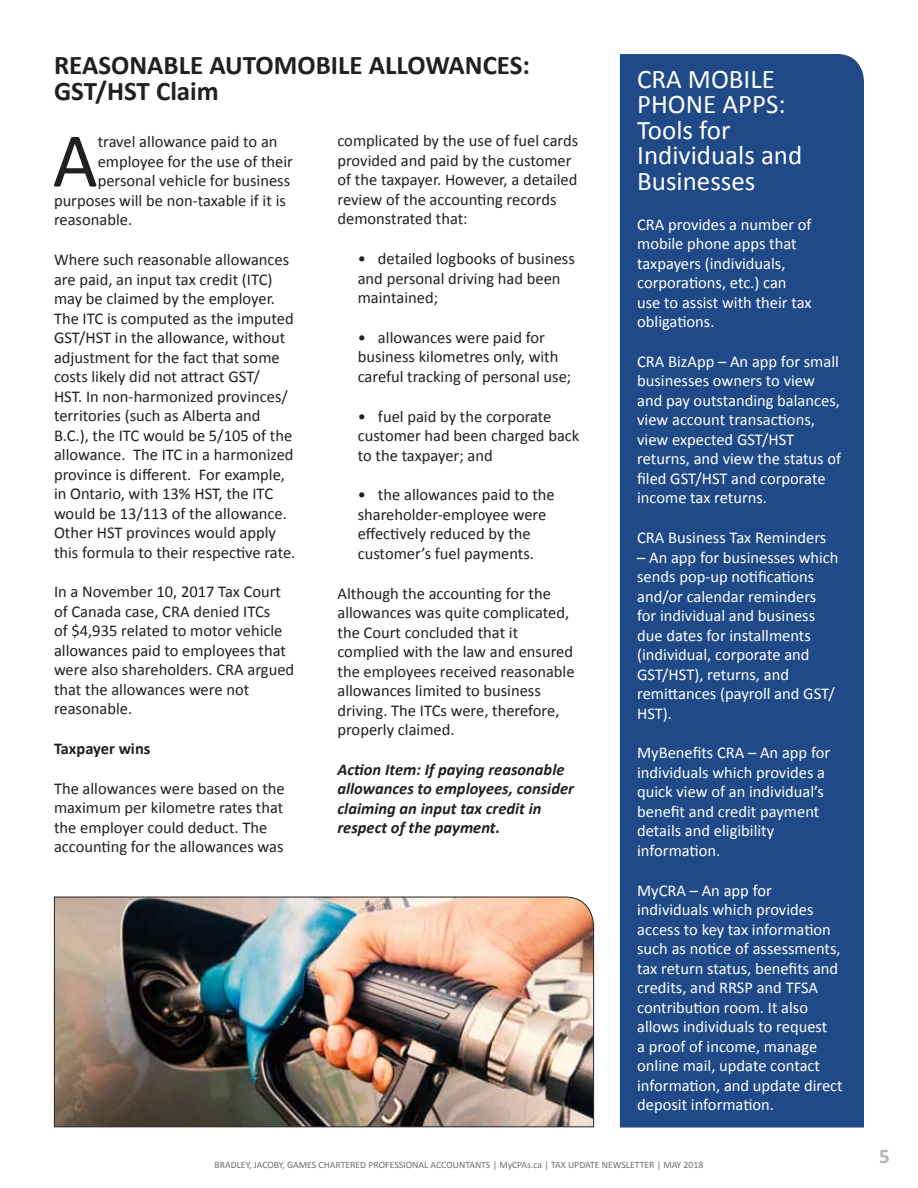
<style>
.page{position:relative;width:918px;height:1188px;background:#fff}
.page>*{position:absolute;margin:0;border:0;box-sizing:border-box;transform-origin:0 0}
.t1{font:78px "Calibri";color:#231f20}
.t2{font:27px/25.5px "Calibri";color:#fff}
.t3{font:700 27px/25.5px "Calibri";color:#231f20}
.t4{font:700 21px "Calibri";color:#b1b4b6}
.t5{font:16.5px/19.5px "Calibri";color:#231f20}
.t6{font:16.5px/19.5px "Calibri";color:#fff}
.t7{font:italic 700 16.5px/19.5px "Calibri";color:#231f20}
.t8{font:700 16.5px "Calibri";color:#231f20}
.t9{font:9.75px "Calibri";color:#6d6e71}
</style>
<div class="page">
<img style="left:54px;top:896px;width:540px;height:232px">
<div style="left:620px;top:54px;width:244px;height:1074px;background:#1f4987"></div>
<h2 class="t3" style="left:54px;top:51px;width:478px">REASONABLE AUTOMOBILE ALLOWANCES:<br>GST/HST Claim</h2>
<p class="t5" style="left:338px;top:130px;width:242px">complicated by the use of fuel cards provided and paid by the customer of the taxpayer. However, a detailed review of the accounting records demonstrated that:</p>
<p class="t5" style="left:358px;top:248px;width:219px">• detailed logbooks of business and personal driving had been maintained;</p>
<p class="t5" style="left:358px;top:327px;width:215px">• allowances were paid for business kilometres only, with careful tracking of personal use;</p>
<p class="t5" style="left:358px;top:406px;width:223px">• fuel paid by the corporate customer had been charged back to the taxpayer; and</p>
<p class="t5" style="left:358px;top:484px;width:199px">• the allowances paid to the shareholder-employee were effectively reduced by the customer’s fuel payments.</p>
<p class="t5" style="left:338px;top:583px;width:239px">Although the accounting for the allowances was quite complicated, the Court concluded that it complied with the law and ensured the employees received reasonable allowances limited to business driving. The ITCs were, therefore, properly claimed.</p>
<p class="t7" style="left:338px;top:759px;width:238px">Action Item: If paying reasonable allowances to employees, consider claiming an input tax credit in respect of the payment.</p>
<h1 class="t1" style="left:53px;top:112px;width:47px">A</h1>
<p class="t5" style="left:98px;top:131px;width:181px">travel allowance paid to an</p>
<p class="t5" style="left:98px;top:151px;width:197px">employee for the use of their</p>
<p class="t5" style="left:98px;top:170px;width:194px">personal vehicle for business</p>
<p class="t5" style="left:54px;top:190px;width:233px">purposes will be non-taxable if it is</p>
<p class="t5" style="left:54px;top:209px;width:80px">reasonable.</p>
<p class="t5" style="left:54px;top:249px;width:243px">Where such reasonable allowances are paid, an input tax credit (ITC) may be claimed by the employer.<br>The ITC is computed as the imputed GST/HST in the allowance, without adjustment for the fact that some costs likely did not attract GST/<br>HST. In non-harmonized provinces/ territories (such as Alberta and B.C.), the ITC would be 5/105 of the allowance. The ITC in a harmonized province is different. For example, in Ontario, with 13% HST, the ITC would be 13/113 of the allowance.<br>Other HST provinces would apply this formula to their respective rate.</p>
<p class="t5" style="left:54px;top:581px;width:242px">In a November 10, 2017 Tax Court of Canada case, CRA denied ITCs<br>of $4,935 related to motor vehicle allowances paid to employees that were also shareholders. CRA argued that the allowances were not reasonable.</p>
<p class="t8" style="left:54px;top:738px;width:98px">Taxpayer wins</p>
<p class="t5" style="left:54px;top:778px;width:232px">The allowances were based on the maximum per kilometre rates that the employer could deduct. The accounting for the allowances was</p>
<h2 class="t2" style="left:637px;top:65px;width:167px">CRA MOBILE<br>PHONE APPS:<br>Tools for<br>Individuals and<br>Businesses</h2>
<p class="t6" style="left:637px;top:213px;width:176px">CRA provides a number of mobile phone apps that taxpayers (individuals, corporations, etc.) can use to assist with their tax obligations.</p>
<p class="t6" style="left:637px;top:351px;width:206px">CRA BizApp – An app for small businesses owners to view and pay outstanding balances, view account transactions, view expected GST/HST returns, and view the status of filed GST/HST and corporate income tax returns.</p>
<p class="t6" style="left:637px;top:527px;width:191px">CRA Business Tax Reminders</p>
<p class="t6" style="left:637px;top:547px;width:203px">– An app for businesses which sends pop-up notifications and/or calendar reminders for individual and business due dates for installments (individual, corporate and<br>GST/HST), returns, and remittances (payroll and GST/<br>HST).</p>
<p class="t6" style="left:637px;top:742px;width:194px">MyBenefits CRA – An app for individuals which provides a quick view of an individual’s benefit and credit payment details and eligibility information.</p>
<p class="t6" style="left:637px;top:880px;width:207px">MyCRA – An app for individuals which provides access to key tax information such as notice of assessments, tax return status, benefits and credits, and RRSP and TFSA contribution room. It also allows individuals to request<br>a proof of income, manage online mail, update contact information, and update direct deposit information.</p>
<p class="t9" style="left:215px;top:1159px;width:490px">BRADLEY, JACOBY, GAMES CHARTERED PROFESSIONAL ACCOUNTANTS | MyCPAs.ca | TAX UPDATE NEWSLETTER | MAY 2018</p>
<p class="t4" style="left:879px;top:1143px;width:12px">5</p>
</div>
